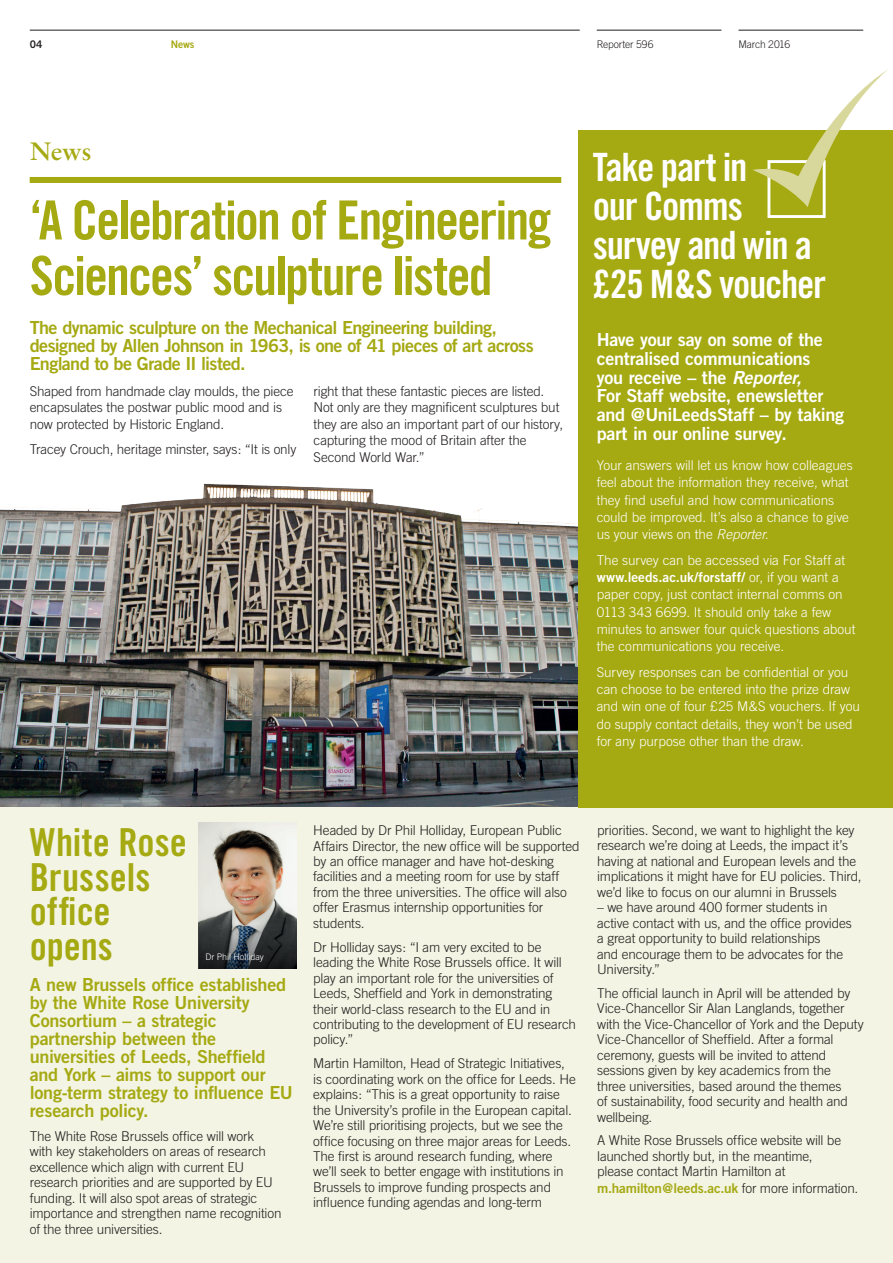
<style>
.page{position:relative;width:893px;height:1263px;background:#fff}
.page>*{position:absolute;margin:0;border:0;box-sizing:border-box;transform-origin:0 0}
.t1{font:54px/55.5px "Trade Gothic Bold Cond Twenty";letter-spacing:-.035em;color:#a5a912}
.t2{font:39px/39px "Trade Gothic Bold Cond Twenty";letter-spacing:-.035em;color:#fff}
.t3{font:38.55px/34.5px "Trade Gothic Bold Cond Twenty";color:#a5a912}
.t4{font:27px "Sabon Semi Bold PL";color:#a5a912}
.t5{font:18px/18px "Trade Gothic Bold Two";letter-spacing:-.02em;color:#a5a912}
.t6{font:18px/18.8px "Trade Gothic Bold Two";letter-spacing:-.015em;color:#fff}
.t7{font:300 13.5px/15.5px "Trade Gothic";letter-spacing:-.01em;color:#231f20}
.t8{font:300 13.5px/17.2px "Trade Gothic";color:#fff}
.t9{font:13.5px "Trade Gothic Bold Two";letter-spacing:-.015em;color:#a5a912}
.t10{font:13.5px "Trade Gothic Bold Two";letter-spacing:.005em;color:#fff}
.t11{font:300 10.5px "Trade Gothic";letter-spacing:-.015em;color:#231f20}
.t12{font:10.5px "Trade Gothic Bold Two";color:#a5a912}
.t13{font:10.5px "Trade Gothic Bold Two";color:#231f20}
.t14{font:300 9px "Trade Gothic";letter-spacing:-.005em;color:#fff}
.s1{font-style:italic}
.s2{font-family:"Trade Gothic";font-weight:300}
.s3{font-family:"Trade Gothic";font-weight:300;color:#231f20}
</style>
<div class="page">
<img style="left:0;top:355px;width:579px;height:453px">
<div style="left:0;top:808px;width:893px;height:455px;background:#f3f4e3"></div>
<div style="left:579px;top:131px;width:314px;height:677px;background:#a5a912"></div>
<div style="left:30px;top:177px;width:531px;height:6px;background:#a5a912"></div>
<hr style="left:30px;top:30px;width:550px;height:1px;background:#231f20">
<hr style="left:597px;top:30px;width:124px;height:1px;background:#231f20">
<hr style="left:738px;top:30px;width:125px;height:1px;background:#231f20">
<img style="left:199px;top:822px;width:97px;height:87px">
<svg style="left:199px;top:909px;width:97px;height:60px;background:#4c4f4f"></svg>
<div style="left:767px;top:160px;width:59px;height:58px;border:3px solid #fff"></div>
<svg style="left:752px;top:70px;width:136px;height:137px"></svg>
<p class="t13" style="left:30px;top:37px;width:14px">04</p>
<p class="t12" style="left:171px;top:37px;width:25px">News</p>
<p class="t11" style="left:597px;top:38px;width:58px">Reporter 596</p>
<p class="t11" style="left:738px;top:38px;width:53px">March 2016</p>
<h3 class="t4" style="left:30px;top:135px;width:63px">News</h3>
<h1 class="t1" style="left:30px;top:192px;width:523px">‘A Celebration of Engineering<br>Sciences’ sculpture listed</h1>
<h3 class="t5" style="left:30px;top:318px;width:505px">The dynamic sculpture on the Mechanical Engineering building, designed by Allen Johnson in 1963, is one of 41 pieces of art across<br>England to be Grade II listed.</h3>
<p class="t7" style="left:30px;top:382px;width:265px;line-height:16.5px">Shaped from handmade clay moulds, the piece encapsulates the postwar public mood and is now protected by Historic England.</p>
<p class="t7" style="left:30px;top:441px;width:268px">Tracey Crouch, heritage minster, says: “It is only</p>
<p class="t7" style="left:314px;top:382px;width:251px;line-height:16.5px">right that these fantastic pieces are listed.<br>Not only are they magnificent sculptures but they are also an important part of our history, capturing the mood of Britain after the Second World War.”</p>
<h2 class="t2" style="left:593px;top:148px;width:235px">Take part in<br>our Comms survey and win a £25 M&amp;S voucher</h2>
<h3 class="t6" style="left:597px;top:330px;width:249px">Have your say on some of the centralised communications<br>you receive – the <span class="s1">Reporter,<br></span>For Staff website, enewsletter and @UniLeedsStaff – by taking part in our online survey.</h3>
<p class="t8" style="left:597px;top:456px;width:258px">Your answers will let us know how colleagues feel about the information they receive, what they find useful and how communications could be improved. It’s also a chance to give us your views on the <span class="s1">Reporter.</span></p>
<p class="t8" style="left:597px;top:551px;width:250px">The survey can be accessed via For Staff at</p>
<p class="t10" style="left:597px;top:569px;width:244px">www.leeds.ac.uk/forstaff/ <span class="s2">or, if you want a</span></p>
<p class="t8" style="left:597px;top:586px;width:260px">paper copy, just contact internal comms on 0113 343 6699. It should only take a few minutes to answer four quick questions about the communications you receive.</p>
<p class="t8" style="left:597px;top:663px;width:265px">Survey responses can be confidential or you can choose to be entered into the prize draw and win one of four £25 M&amp;S vouchers. If you do supply contact details, they won’t be used for any purpose other than the draw.</p>
<h3 class="t3" style="left:30px;top:825px;width:159px">White Rose<br>Brussels office opens</h3>
<p class="t14" style="left:205px;top:952px;width:60px">Dr Phil Holliday</p>
<h3 class="t5" style="left:30px;top:975px;width:264px">A new Brussels office established by the White Rose University<br>Consortium – a strategic partnership between the universities of Leeds, Sheffield and York – aims to support our long-term strategy to influence EU research policy.</h3>
<p class="t7" style="left:30px;top:1128px;width:253px">The White Rose Brussels office will work<br>with key stakeholders on areas of research excellence which align with current EU research priorities and are supported by EU funding. It will also spot areas of strategic importance and strengthen name recognition of the three universities.</p>
<p class="t7" style="left:313px;top:822px;width:268px">Headed by Dr Phil Holliday, European Public Affairs Director, the new office will be supported by an office manager and have hot-desking facilities and a meeting room for use by staff from the three universities. The office will also offer Erasmus internship opportunities for students.</p>
<p class="t7" style="left:313px;top:939px;width:264px">Dr Holliday says: “I am very excited to be leading the White Rose Brussels office. It will play an important role for the universities of Leeds, Sheffield and York in demonstrating their world-class research to the EU and in contributing to the development of EU research policy.”</p>
<p class="t7" style="left:313px;top:1056px;width:264px">Martin Hamilton, Head of Strategic Initiatives, is coordinating work on the office for Leeds. He explains: “This is a great opportunity to raise the University’s profile in the European capital.<br>We’re still prioritising projects, but we see the office focusing on three major areas for Leeds.<br>The first is around research funding, where we’ll seek to better engage with institutions in Brussels to improve funding prospects and influence funding agendas and long-term</p>
<p class="t7" style="left:597px;top:822px;width:266px">priorities. Second, we want to highlight the key research we’re doing at Leeds, the impact it’s having at national and European levels and the implications it might have for EU policies. Third, we’d like to focus on our alumni in Brussels</p>
<p class="t7" style="left:597px;top:899px;width:256px">– we have around 400 former students in active contact with us, and the office provides a great opportunity to build relationships<br>and encourage them to be advocates for the University.”</p>
<p class="t7" style="left:597px;top:985px;width:268px">The official launch in April will be attended by Vice-Chancellor Sir Alan Langlands, together with the Vice-Chancellor of York and the Deputy Vice-Chancellor of Sheffield. After a formal ceremony, guests will be invited to attend sessions given by key academics from the<br>three universities, based around the themes<br>of sustainability, food security and health and wellbeing.</p>
<p class="t7" style="left:597px;top:1133px;width:246px">A White Rose Brussels office website will be launched shortly but, in the meantime, please contact Martin Hamilton at</p>
<p class="t9" style="left:597px;top:1180px;width:263px">m.hamilton@leeds.ac.uk <span class="s3">for more information.</span></p>
</div>
